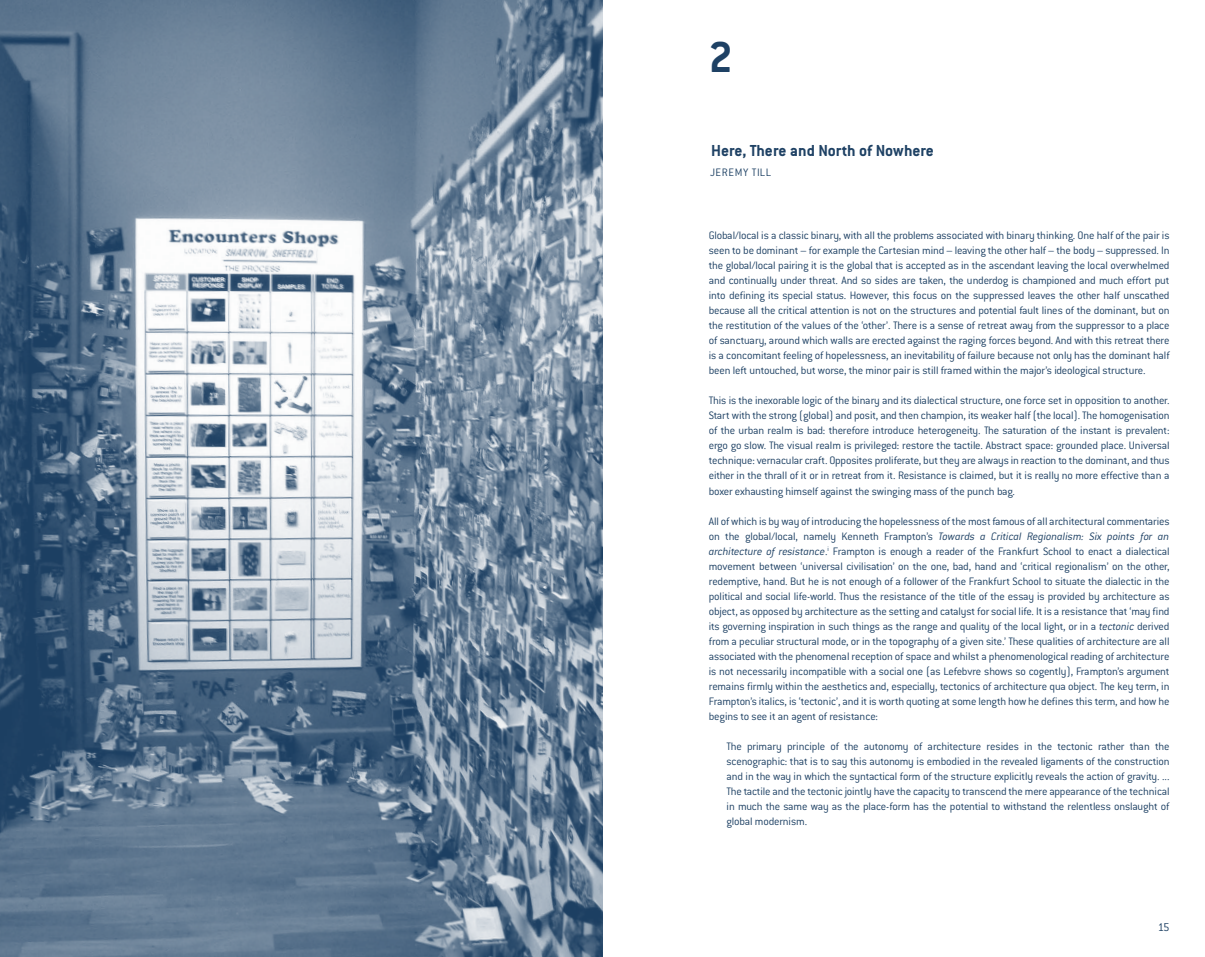
<style>
.page{position:relative;width:1205px;height:957px;background:#fff}
.page>*{position:absolute;margin:0;border:0;box-sizing:border-box;transform-origin:0 0}
.t1{font:700 47.5px "Conduit ITC";color:#1e4164}
.t2{font:700 17.5px "Conduit ITC";color:#1e4164}
.t3{font:300 12.5px "Conduit ITC";color:#1e4164}
.t4{font:300 11.88px/15px "Conduit ITC";letter-spacing:-.015em;color:#1e4164;text-align:justify}
.s1{font-style:italic}
</style>
<div class="page">
<img style="left:0;top:0;width:602px;height:957px">
<h1 class="t1" style="left:709px;top:29px;width:26px">2</h1>
<h2 class="t2" style="left:711px;top:140px;width:224px">Here, There and North of Nowhere</h2>
<p class="t4" style="left:710px;top:165px;width:13px">Jerem</p>
<p class="t4" style="left:743px;top:165px;width:20px">y Till</p>
<p class="t4" style="left:709px;top:228px;width:462px">Global/local is a classic binary, with all the problems associated with binary thinking. One half of the pair is seen to be dominant – for example the Cartesian mind – leaving the other half – the body – suppressed. In the global/local pairing it is the global that is accepted as in the ascendant leaving the local overwhelmed and continually under threat. And so sides are taken, the underdog is championed and much effort put into defining its special status. However, this focus on the suppressed leaves the other half unscathed because all the critical attention is not on the structures and potential fault lines of the dominant, but on the restitution of the values of the ‘other’. There is a sense of retreat away from the suppressor to a place of sanctuary, around which walls are erected against the raging forces beyond. And with this retreat there is a concomitant feeling of hopelessness, an inevitability of failure because not only has the dominant half been left untouched, but worse, the minor pair is still framed within the major’s ideological structure.</p>
<p class="t4" style="left:709px;top:393px;width:462px">This is the inexorable logic of the binary and its dialectical structure, one force set in opposition to another.<br>Start with the strong (global) and posit, and then champion, its weaker half (the local). The homogenisation of the urban realm is bad: therefore introduce heterogeneity. The saturation of the instant is prevalent: ergo go slow. The visual realm is privileged: restore the tactile. Abstract space: grounded place. Universal technique: vernacular craft. Opposites proliferate, but they are always in reaction to the dominant, and thus either in the thrall of it or in retreat from it. Resistance is claimed, but it is really no more effective than a boxer exhausting himself against the swinging mass of the punch bag.</p>
<p class="t4" style="left:709px;top:513px;width:462px">All of which is by way of introducing the hopelessness of the most famous of all architectural commentaries on the global/local, namely Kenneth Frampton’s <span class="s1">Towards a Critical Regionalism: Six points for an architecture of resistance</span>.<sup>i</sup> Frampton is enough a reader of the Frankfurt School to enact a dialectical movement between ‘universal civilisation’ on the one, bad, hand and ‘critical regionalism’ on the other, redemptive, hand. But he is not enough of a follower of the Frankfurt School to situate the dialectic in the political and social life-world. Thus the resistance of the title of the essay is provided by architecture as object, as opposed by architecture as the setting and catalyst for social life. It is a resistance that ‘may find its governing inspiration in such things as the range and quality of the local light, or in a <span class="s1">tectonic</span> derived from a peculiar structural mode, or in the topography of a given site.’ These qualities of architecture are all associated with the phenomenal reception of space and whilst a phenomenological reading of architecture is not necessarily incompatible with a social one (as Lefebvre shows so cogently), Frampton’s argument remains firmly within the aesthetics and, especially, tectonics of architecture qua object. The key term, in Frampton’s italics, is ‘tectonic’, and it is worth quoting at some length how he defines this term, and how he begins to see it an agent of resistance:</p>
<p class="t4" style="left:726px;top:738px;width:444px">The primary principle of the autonomy of architecture resides in the tectonic rather than the scenographic: that is to say this autonomy is embodied in the revealed ligaments of the construction and in the way in which the syntactical form of the structure explicitly reveals the action of gravity. ...<br>The tactile and the tectonic jointly have the capacity to transcend the mere appearance of the technical in much the same way as the place-form has the potential to withstand the relentless onslaught of global modernism.</p>
<p class="t3" style="left:1158px;top:920px;width:13px">15</p>
</div>
